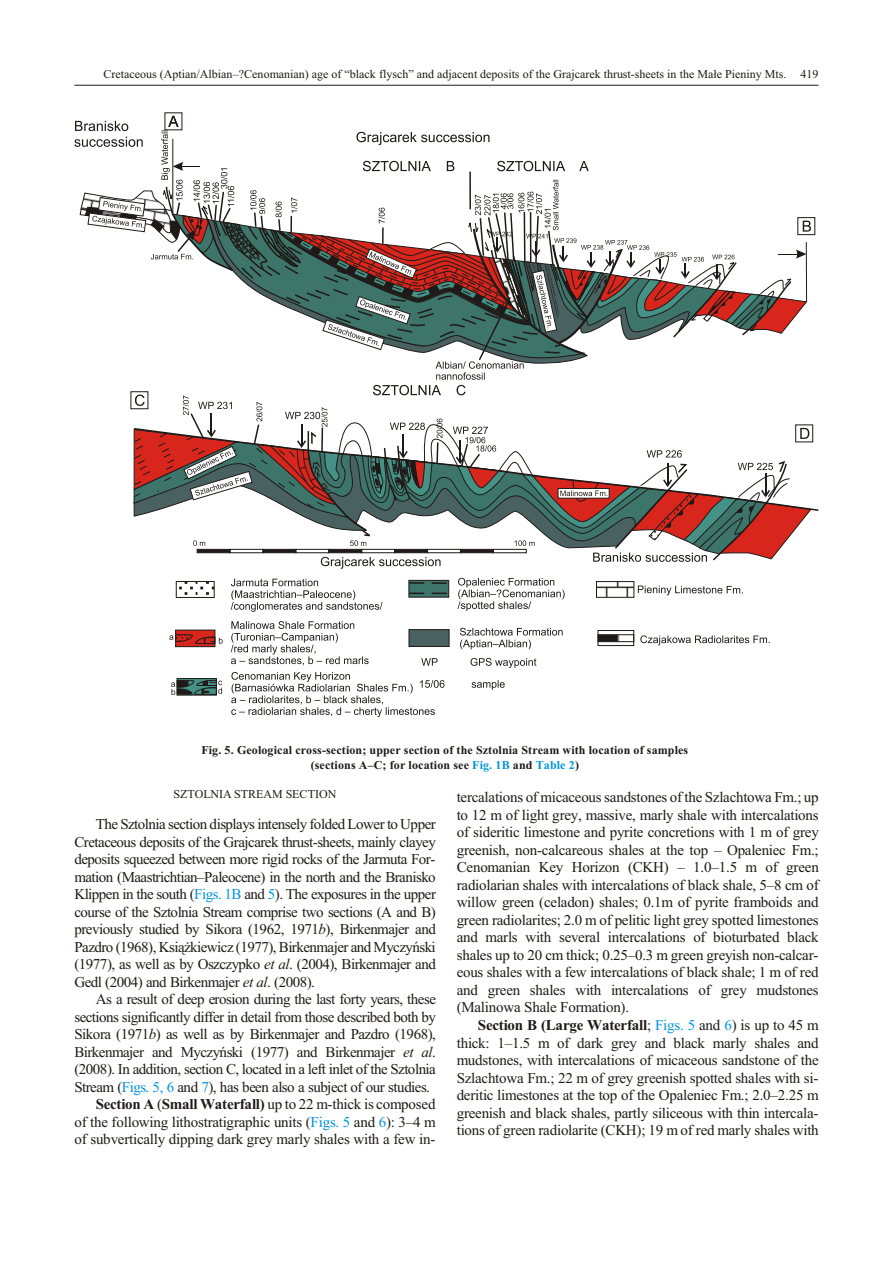
<style>
.page{position:relative;width:894px;height:1263px;background:#fff}
.page>*{position:absolute;margin:0;border:0;box-sizing:border-box;transform-origin:0 0}
.t1{font:15px/17.5px "Times New Roman";letter-spacing:-.03em;color:#1f1a17;text-align:justify}
.t2{font:15px "Times New Roman";letter-spacing:-.01em;color:#1f1a17}
.t3{font:12px "Times New Roman";color:#1f1a17}
.t4{font:700 12px/14.2px "Times New Roman";letter-spacing:.01em;color:#1f1a17;text-align:center}
.s1{color:#0094de}
.s2{font-style:italic}
.s3{font-weight:700}
</style>
<div class="page">
<hr style="left:74px;top:85px;width:745px;height:1px;background:#1f1a17">
<svg style="left:175px;top:581px;width:40px;height:17px"></svg>
<svg style="left:231px;top:579px;width:152px;height:33px"></svg>
<svg style="left:596px;top:581px;width:147px;height:17px"></svg>
<div style="left:598px;top:630px;width:36px;height:16px;border:1px solid #1f1a17"></div>
<svg style="left:458px;top:578px;width:107px;height:33px"></svg>
<svg style="left:169px;top:629px;width:54px;height:19px"></svg>
<svg style="left:231px;top:621px;width:332px;height:96px"></svg>
<svg style="left:408px;top:580px;width:42px;height:18px"></svg>
<svg style="left:171px;top:678px;width:51px;height:18px"></svg>
<svg style="left:597px;top:634px;width:173px;height:11px"></svg>
<div style="left:797px;top:217px;width:18px;height:18px;border:1px solid #1f1a17"></div>
<svg style="left:74px;top:116px;width:738px;height:453px"></svg>
<div style="left:130px;top:391px;width:18px;height:18px;border:1px solid #1f1a17"></div>
<div style="left:795px;top:424px;width:18px;height:18px;border:1px solid #1f1a17"></div>
<p class="t3" style="left:103px;top:70px;width:717px">Cretaceous (Aptian/Albian–?Cenomanian) age of “black flysch” and adjacent deposits of the Grajcarek thrust-sheets in the Ma³e Pieniny Mts. 419</p>
<p class="t4" style="left:201px;top:744px;width:488px">Fig. 5. Geo log i cal cross-sec tion; up per sec tion of the Sztolnia Stream with lo ca tion of sam ples (sec tions A–C; for loca tion see <span class="s1">Fig. 1B</span> and <span class="s1">Ta ble 2</span>)</p>
<p class="t3" style="left:173px;top:789px;width:164px">SZTOLNIA STREAM SECTION</p>
<p class="t1" style="left:74px;top:817px;width:363px;text-indent:21px">The Sztolnia section dis plays in tensely folded Lower to Up per Cre ta ceous de pos its of the Grajcarek thrust-sheets, mainly clayey de pos its squeezed between more rigid rocks of the Jarmuta For - ma tion (Maastrichtian–Paleocene) in the north and the Branisko Klippen in the south (<span class="s1">Figs. 1B</span> and <span class="s1">5</span>). The ex po sures in the up per course of the Sztolnia Stream comprise two sec tions (A and B) pre vi ously stud ied by Sikora (1962, 1971<span class="s2">b</span>), Birkenmajer and Pazdro (1968), Ksi¹¿kiewicz (1977), Birkenmajer and Myczyñski (1977), as well as by Oszczypko <span class="s2">et al</span>. (2004), Birkenmajer and Gedl (2004) and Birkenmajer <span class="s2">et al</span>. (2008).</p>
<p class="t1" style="left:96px;top:992px;width:342px">As a result of deep ero sion dur ing the last forty years, these</p>
<p class="t1" style="left:74px;top:1009px;width:363px">sections sig nif i cantly dif fer in de tail from those de scribed both by</p>
<p class="t1" style="left:74px;top:1027px;width:363px">Sikora (1971<span class="s2">b</span>) as well as by Birkenmajer and Pazdro (1968),</p>
<p class="t1" style="left:74px;top:1044px;width:363px">Birkenmajer and Myczyñski (1977) and Birkenmajer <span class="s2">et al</span>.</p>
<p class="t1" style="left:74px;top:1062px;width:363px">(2008). In ad di tion, section C, lo cated in a left in let of the Sztolnia</p>
<p class="t1" style="left:74px;top:1079px;width:357px">Stream (<span class="s1">Figs. 5, 6</span> and <span class="s1">7</span>), has been also a sub ject of our studies.</p>
<p class="t2" style="left:96px;top:1099px;width:341px"><span class="s3">Sec tion A</span> (<span class="s3">Small Wa ter fall)</span> up to 22 m-thick is composed</p>
<p class="t2" style="left:74px;top:1117px;width:363px">of the fol low ing lithostratigraphic units (<span class="s1">Figs. 5</span> and <span class="s1">6</span>): 3–4 m</p>
<p class="t2" style="left:74px;top:1134px;width:363px">of subvertically dip ping dark grey marly shales with a few in -</p>
<p class="t1" style="left:457px;top:790px;width:364px">ter ca la tions of micaceous sand stones of the Szlachtowa Fm.; up to 12 m of light grey, mas sive, marly shale with inter ca la tions of si der itic lime stone and pyrite con cre tions with 1 m of grey green ish, non-calcar e ous shales at the top – Opaleniec Fm.; Cenomanian Key Ho ri zon (CKH) – 1.0–1.5 m of green radiolarian shales with in terca la tions of black shale, 5–8 cm of wil low green (celadon) shales; 0.1m of py rite framboids and green radiolarites; 2.0 m of pelitic light grey spot ted lime stones and marls with sev eral in ter ca la tions of bioturbated black shales up to 20 cm thick; 0.25–0.3 m green grey ish non-cal car - e ous shales with a few inter ca la tions of black shale; 1 m of red and green shales with in terca la tions of grey mudstones (Malinowa Shale For ma tion).</p>
<p class="t1" style="left:457px;top:1018px;width:364px;text-indent:21px"><span class="s3">Sec tion B (Large Wa ter fall</span>; <span class="s1">Figs. 5</span> and <span class="s1">6</span>) is up to 45 m thick: 1–1.5 m of dark grey and black marly shales and mudstones, with in ter ca la tions of micaceous sand stone of the Szlachtowa Fm.; 22 m of grey green ish spot ted shales with si - derit ic lime stones at the top of the Opaleniec Fm.; 2.0–2.25 m green ish and black shales, partly siliceous with thin in terca la - tions of green radiolarite (CKH); 19 m of red marly shales with</p>
</div>
